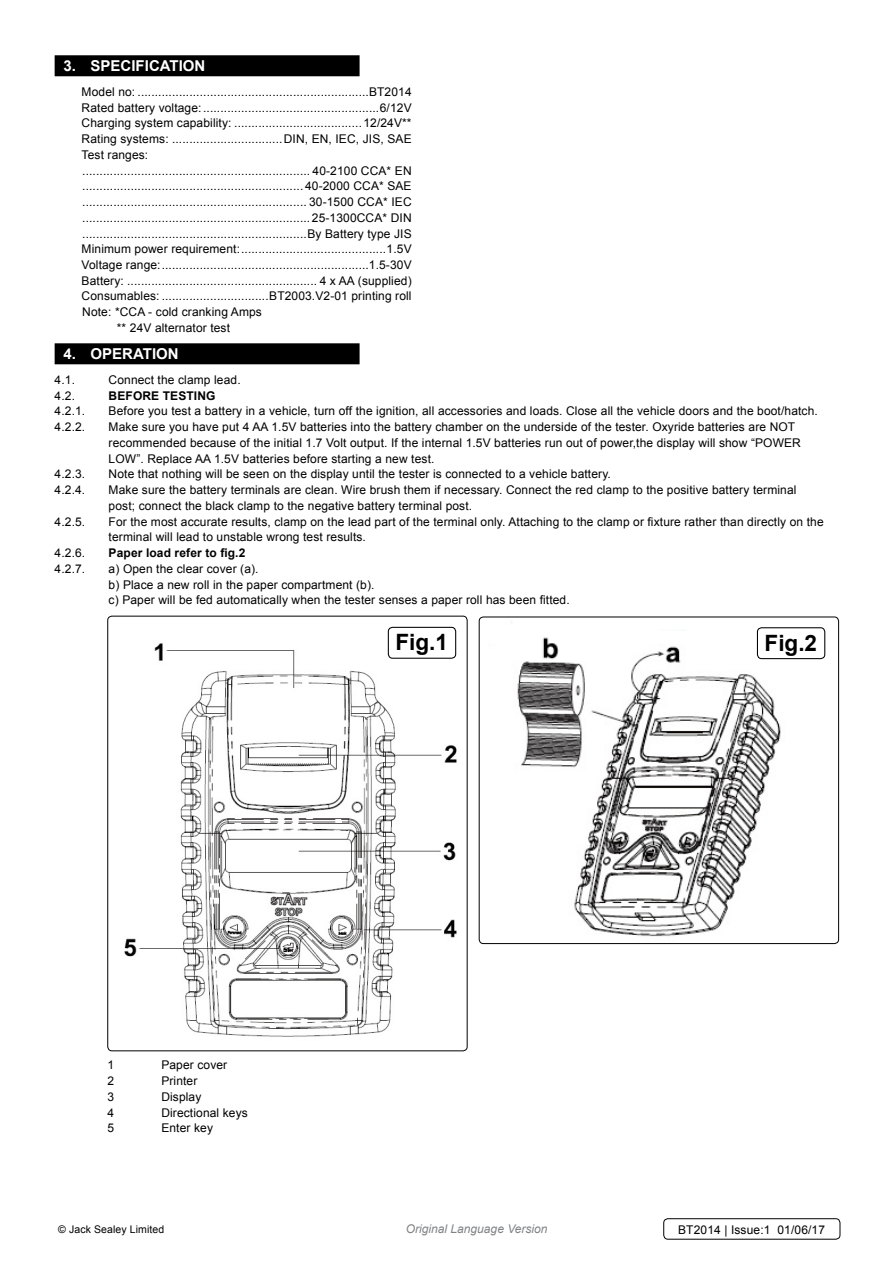
<style>
.page{position:relative;width:893px;height:1263px;background:#fff}
.page>*{position:absolute;margin:0;border:0;box-sizing:border-box;transform-origin:0 0}
.t1{font:700 22.5px "Arial";color:#000}
.t2{font:700 15px "Arial";color:#fff}
.t3{font:12px/15.8px "Arial";letter-spacing:.01em;color:#000}
.t4{font:700 12px "Arial";letter-spacing:.01em;color:#000}
.t5{font:italic 12px "Arial";color:#808285}
.t6{font:10.5px "Arial";letter-spacing:.01em;color:#000}
</style>
<div class="page">
<div style="left:55px;top:55px;width:305px;height:21px;background:#000"></div>
<div style="left:55px;top:343px;width:305px;height:21px;background:#000"></div>
<div style="left:663px;top:1218px;width:177px;height:21px;border:1px solid #000;border-radius:4px"></div>
<img style="left:517px;top:631px;width:270px;height:306px">
<div style="left:479px;top:617px;width:360px;height:327px;border:1px solid #000;border-radius:4px"></div>
<img style="left:108px;top:639px;width:359px;height:412px">
<div style="left:107px;top:616px;width:361px;height:435px;border:1px solid #000;border-radius:4px"></div>
<div style="left:757px;top:628px;width:68px;height:31px;background:#fff;border-radius:4px"></div>
<div style="left:757px;top:627px;width:68px;height:32px;border:1px solid #000;border-radius:4px"></div>
<div style="left:388px;top:627px;width:68px;height:31px;background:#fff;border-radius:4px"></div>
<div style="left:388px;top:627px;width:68px;height:32px;border:1px solid #000;border-radius:4px"></div>
<p class="t2" style="left:64px;top:56px;width:37px">3. SPECIFICATION</p>
<p class="t3" style="left:82px;top:84px;width:331px">Model no: ...................................................................BT2014</p>
<p class="t3" style="left:82px;top:100px;width:331px">Rated battery voltage:...................................................6/12V</p>
<p class="t3" style="left:82px;top:115px;width:331px">Charging system capability: .....................................12/24V**</p>
<p class="t3" style="left:82px;top:131px;width:332px">Rating systems: ................................DIN, EN, IEC, JIS, SAE</p>
<p class="t3" style="left:82px;top:147px;width:68px">Test ranges:</p>
<p class="t3" style="left:82px;top:163px;width:331px">.................................................................. 40-2100 CCA* EN</p>
<p class="t3" style="left:82px;top:178px;width:331px">................................................................ 40-2000 CCA* SAE</p>
<p class="t3" style="left:82px;top:194px;width:330px">................................................................. 30-1500 CCA* IEC</p>
<p class="t3" style="left:82px;top:210px;width:331px">..................................................................25-1300CCA* DIN</p>
<p class="t3" style="left:82px;top:226px;width:331px">.................................................................By Battery type JIS</p>
<p class="t3" style="left:82px;top:241px;width:331px">Minimum power requirement:..........................................1.5V</p>
<p class="t3" style="left:82px;top:257px;width:331px">Voltage range:............................................................1.5-30V</p>
<p class="t3" style="left:82px;top:273px;width:331px">Battery: ....................................................... 4 x AA (supplied)</p>
<p class="t3" style="left:82px;top:288px;width:331px">Consumables: ...............................BT2003.V2-01 printing roll</p>
<p class="t3" style="left:82px;top:304px;width:181px">Note: *CCA - cold cranking Amps</p>
<p class="t3" style="left:117px;top:320px;width:115px">** 24V alternator test</p>
<p class="t2" style="left:64px;top:344px;width:38px">4. OPERATION</p>
<p class="t3" style="left:55px;top:372px;width:39px">4.1. C</p>
<p class="t3" style="left:117px;top:372px;width:125px">onnect the clamp lead.</p>
<p class="t3" style="left:55px;top:388px;width:22px">4.2.</p>
<p class="t4" style="left:109px;top:387px;width:108px">BEFORE TESTING</p>
<p class="t3" style="left:55px;top:403px;width:43px">4.2.1. B</p>
<p class="t3" style="left:117px;top:403px;width:703px">efore you test a battery in a vehicle, turn off the ignition, all accessories and loads. Close all the vehicle doors and the boot/hatch.</p>
<p class="t3" style="left:55px;top:419px;width:44px">4.2.2. M</p>
<p class="t3" style="left:119px;top:419px;width:678px">ake sure you have put 4 AA 1.5V batteries into the battery chamber on the underside of the tester. Oxyride batteries are NOT</p>
<p class="t3" style="left:109px;top:435px;width:694px">recommended because of the initial 1.7 Volt output. If the internal 1.5V batteries run out of power,the display will show “POWER</p>
<p class="t3" style="left:86px;top:451px;width:350px">LOW”. Replace AA 1.5V batteries before starting a new test.</p>
<p class="t3" style="left:55px;top:466px;width:32px">4.2.3.</p>
<p class="t3" style="left:109px;top:466px;width:504px">Note that nothing will be seen on the display until the tester is connected to a vehicle battery.</p>
<p class="t3" style="left:55px;top:482px;width:44px">4.2.4. M</p>
<p class="t3" style="left:109px;top:482px;width:689px;text-indent:10px">ake sure the battery terminals are clean. Wire brush them if necessary. Connect the red clamp to the positive battery terminal post; connect the black clamp to the negative battery terminal post.</p>
<p class="t3" style="left:55px;top:514px;width:32px">4.2.5.</p>
<p class="t3" style="left:109px;top:514px;width:716px">For the most accurate results, clamp on the lead part of the terminal only. Attaching to the clamp or fixture rather than directly on the terminal will lead to unstable wrong test results.</p>
<p class="t3" style="left:55px;top:545px;width:32px">4.2.6.</p>
<p class="t4" style="left:109px;top:545px;width:138px">PAPER LOAD REFER TO FIG.2</p>
<p class="t3" style="left:55px;top:561px;width:32px">4.2.7.</p>
<p class="t3" style="left:109px;top:561px;width:463px">a) Open the clear cover (a).<br>b) Place a new roll in the paper compartment (b).<br>c) Paper will be fed automatically when the tester senses a paper roll has been fitted.</p>
<h1 class="t1" style="left:395px;top:627px;width:54px">FIG.1</h1>
<h1 class="t1" style="left:765px;top:628px;width:54px">FIG.2</h1>
<p class="t3" style="left:107px;top:1057px;width:8px">1</p>
<p class="t3" style="left:161px;top:1057px;width:67px">Paper cover</p>
<p class="t3" style="left:107px;top:1073px;width:8px">2</p>
<p class="t3" style="left:161px;top:1073px;width:38px">Printer</p>
<p class="t3" style="left:107px;top:1089px;width:8px">3</p>
<p class="t3" style="left:161px;top:1089px;width:42px">Display</p>
<p class="t3" style="left:107px;top:1104px;width:8px">4</p>
<p class="t3" style="left:161px;top:1104px;width:88px">Directional keys</p>
<p class="t3" style="left:107px;top:1120px;width:8px">5</p>
<p class="t3" style="left:161px;top:1120px;width:53px">Enter key</p>
<p class="t6" style="left:58px;top:1223px;width:108px">© Jack Sealey Limited</p>
<p class="t5" style="left:406px;top:1221px;width:143px">Original Language Version</p>
<p class="t3" style="left:678px;top:1221px;width:148px">BT2014 | Issue:1 01/06/17</p>
</div>
